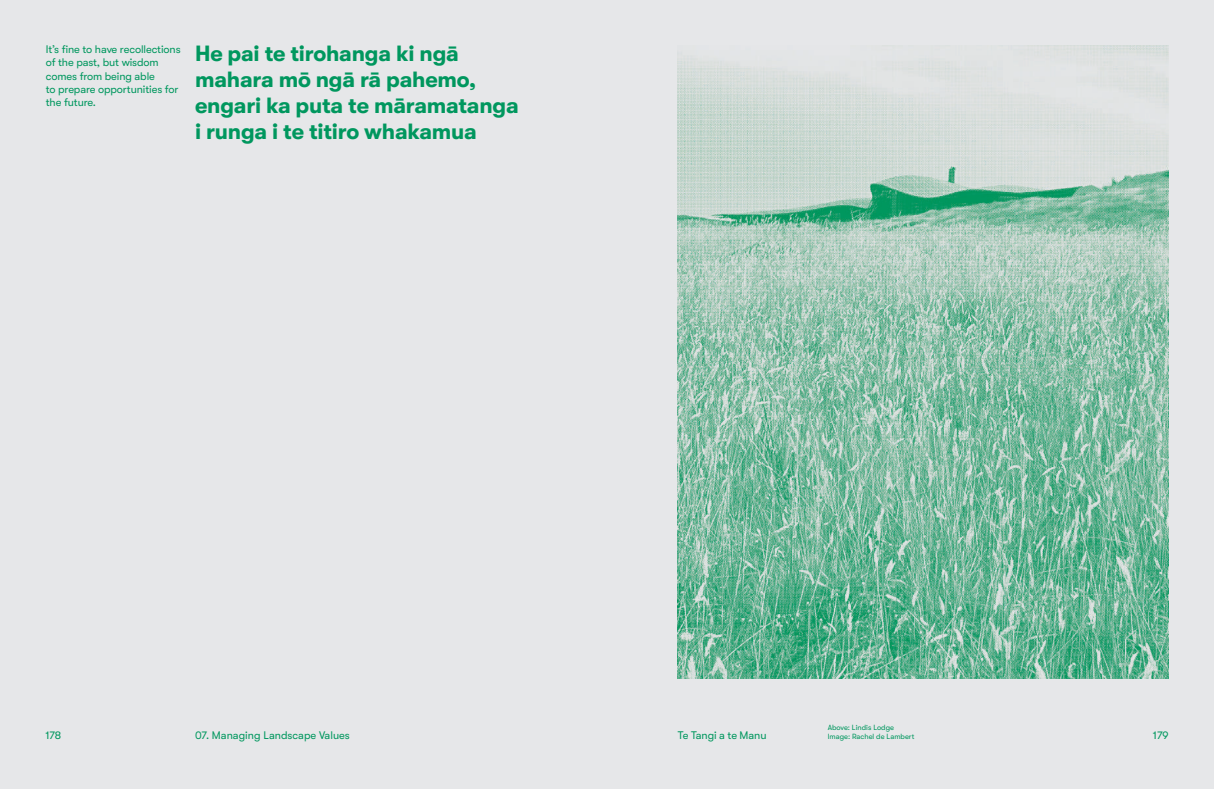
<style>
.page{position:relative;width:1214px;height:789px;background:#fff}
.page>*{position:absolute;margin:0;border:0;box-sizing:border-box;transform-origin:0 0}
.t1{font:700 22px/26px "GT Walsheim Pro";letter-spacing:-.01em;color:#00975e}
.t2{font:11px/13.2px "GT Walsheim Pro";letter-spacing:-.01em;color:#00975e}
.t3{font:7.5px/9px "GT Walsheim Pro";color:#00975e}
</style>
<div class="page">
<div style="left:607px;top:0;width:606px;height:788px;background:#e6e7e9"></div>
<div style="left:0;top:0;width:607px;height:788px;background:#e6e7e9"></div>
<img style="left:677px;top:45px;width:491px;height:632px">
<p class="t2" style="left:46px;top:43px;width:136px">It’s fine to have recollections of the past, but wisdom comes from being able<br>to prepare opportunities for the future.</p>
<h1 class="t1" style="left:195px;top:40px;width:325px">He pai te tirohanga ki ngā mahara mō ngā rā pahemo, engari ka puta te māramatanga i runga i te titiro whakamua</h1>
<p class="t3" style="left:827px;top:722px;width:88px">Above: Lindis Lodge<br>Image: Rachel de Lambert</p>
<p class="t2" style="left:45px;top:727px;width:17px">178</p>
<p class="t2" style="left:195px;top:727px;width:156px">07. Managing Landscape Values</p>
<p class="t2" style="left:677px;top:727px;width:90px">Te Tangi a te Manu</p>
<p class="t2" style="left:1152px;top:727px;width:17px">179</p>
</div>
